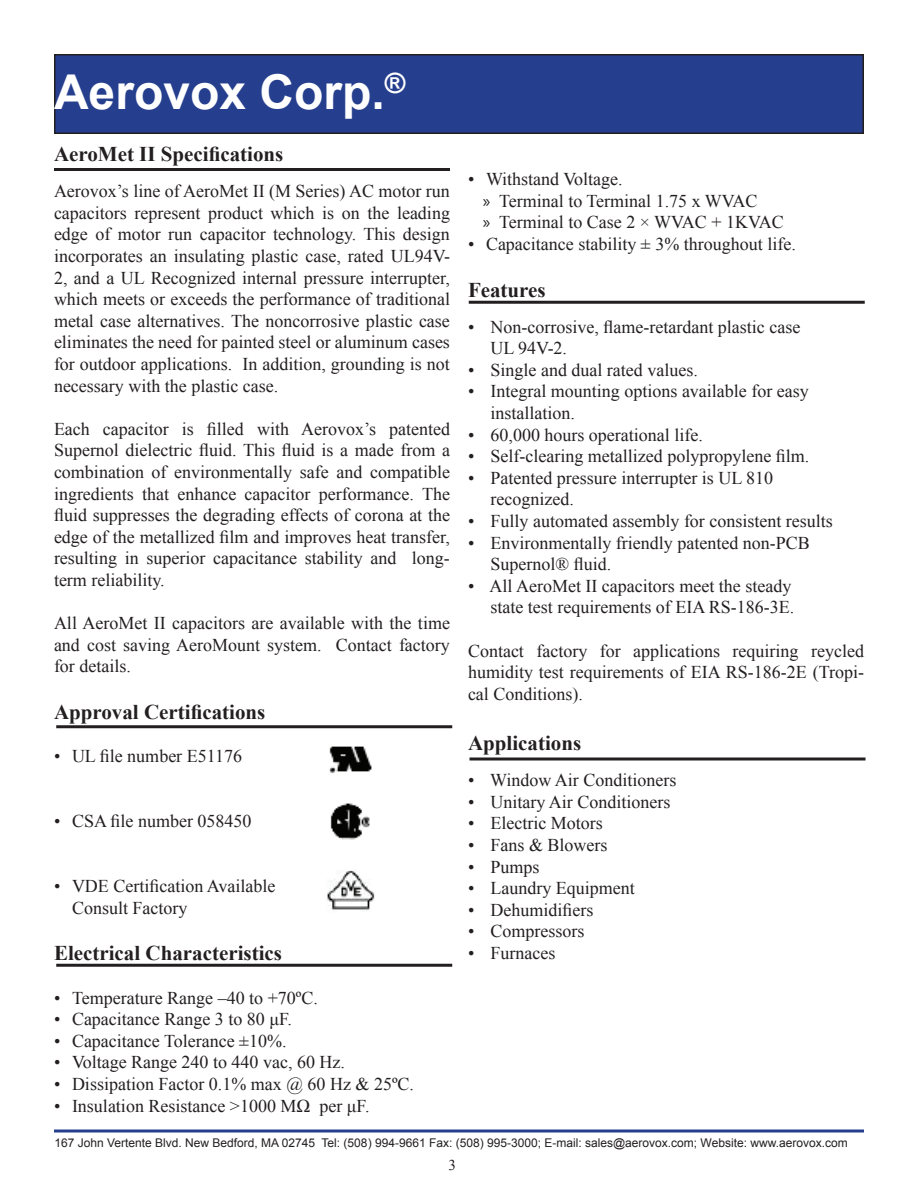
<style>
.page{position:relative;width:918px;height:1188px;background:#fff}
.page>*{position:absolute;margin:0;border:0;box-sizing:border-box;transform-origin:0 0}
.t1{font:700 48px "Arial";color:#fff}
.t2{font:700 21px "Times New Roman";color:#231f20}
.t3{font:18px/21.6px "Times New Roman";color:#231f20;text-align:justify}
.t4{font:18px/21.6px "Myriad Pro";color:#231f20}
.t5{font:12px "Arial";color:#231f20}
</style>
<div class="page">
<div style="left:55px;top:55px;width:808px;height:78px;background:#253f8e"></div>
<div style="left:54px;top:54px;width:810px;height:80px;border:2px solid #231f20"></div>
<hr style="left:54px;top:1130px;width:810px;height:2px;background:#253f8e">
<hr style="left:54px;top:168px;width:396px;height:3px;background:#231f20">
<hr style="left:56px;top:725px;width:396px;height:3px;background:#231f20">
<img style="left:329px;top:746px;width:43px;height:28px">
<img style="left:330px;top:803px;width:40px;height:37px">
<img style="left:327px;top:870px;width:48px;height:40px">
<hr style="left:469px;top:301px;width:396px;height:3px;background:#231f20">
<hr style="left:56px;top:964px;width:396px;height:3px;background:#231f20">
<hr style="left:470px;top:758px;width:396px;height:2px;background:#231f20">
<h1 class="t1" style="left:54px;top:60px;width:353px">Aerovox Corp.<sup>®</sup></h1>
<p class="t2" style="left:54px;top:140px;width:231px">AeroMet II Specifications</p>
<p class="t3" style="left:54px;top:180px;width:398px">Aerovox’s line of AeroMet II (M Series) AC motor run capacitors represent product which is on the leading edge of motor run capacitor technology. This design incorporates an insulating plastic case, rated UL94V-2, and a UL Recognized internal pressure interrupter, which meets or exceeds the performance of traditional metal case alternatives. The noncorrosive plastic case eliminates the need for painted steel or aluminum cases for outdoor applications. In addition, grounding is not necessary with the plastic case.</p>
<p class="t3" style="left:54px;top:418px;width:398px">Each capacitor is filled with Aerovox’s patented Supernol dielectric fluid. This fluid is a made from a combination of environmentally safe and compatible ingredients that enhance capacitor performance. The fluid suppresses the degrading effects of corona at the edge of the metallized film and improves heat transfer, resulting in superior capacitance stability and long&shy;term reliability.</p>
<p class="t3" style="left:54px;top:612px;width:397px">All AeroMet II capacitors are available with the time and cost saving AeroMount system. Contact factory for details.</p>
<p class="t2" style="left:54px;top:698px;width:213px">Approval Certifications</p>
<p class="t3" style="left:72px;top:745px;width:172px">UL file number E51176</p>
<p class="t3" style="left:54px;top:745px;width:8px">•</p>
<p class="t3" style="left:54px;top:810px;width:8px">•</p>
<p class="t3" style="left:72px;top:810px;width:181px">CSA file number 058450</p>
<p class="t3" style="left:72px;top:875px;width:205px">VDE Certification Available<br>Consult Factory</p>
<p class="t2" style="left:54px;top:939px;width:230px">Electrical Characteristics</p>
<p class="t3" style="left:72px;top:987px;width:344px;text-align:left">Temperature Range –40 to +70ºC.<br>Capacitance Range 3 to 80 μF.<br>Capacitance Tolerance ±10%.<br>Voltage Range 240 to 440 vac, 60 Hz.<br>Dissipation Factor 0.1% max @ 60 Hz &amp; 25ºC.<br>Insulation Resistance &gt;1000 MΩ per μF.</p>
<p class="t3" style="left:54px;top:875px;width:8px">•</p>
<p class="t3" style="left:54px;top:987px;width:8px">• • • • • •</p>
<p class="t3" style="left:486px;top:168px;width:138px">Withstand Voltage.</p>
<p class="t3" style="left:499px;top:189px;width:260px">Terminal to Terminal 1.75 x WVAC</p>
<p class="t3" style="left:499px;top:211px;width:286px">Terminal to Case 2 × WVAC + 1KVAC</p>
<p class="t3" style="left:486px;top:233px;width:311px">Capacitance stability ± 3% throughout life.</p>
<p class="t2" style="left:468px;top:275px;width:79px">Features</p>
<p class="t3" style="left:490px;top:315px;width:345px;text-align:left">Non-corrosive, flame-retardant plastic case<br>UL 94V-2.<br>Single and dual rated values.<br>Integral mounting options available for easy installation.<br>60,000 hours operational life.<br>Self-clearing metallized polypropylene film.<br>Patented pressure interrupter is UL 810 recognized.<br>Fully automated assembly for consistent results Environmentally friendly patented non-PCB Supernol® fluid.<br>All AeroMet II capacitors meet the steady<br>state test requirements of EIA RS-186-3E.</p>
<p class="t3" style="left:468px;top:639px;width:397px">Contact factory for applications requiring reycled humidity test requirements of EIA RS-186-2E (Tropi&shy;cal Conditions).</p>
<p class="t2" style="left:468px;top:729px;width:115px">Applications</p>
<p class="t3" style="left:490px;top:769px;width:188px;text-align:left">Window Air Conditioners<br>Unitary Air Conditioners<br>Electric Motors<br>Fans &amp; Blowers<br>Pumps<br>Laundry Equipment<br>Dehumidifiers<br>Compressors<br>Furnaces</p>
<p class="t3" style="left:468px;top:168px;width:8px">•</p>
<p class="t4" style="left:483px;top:189px;width:9px">» »</p>
<p class="t3" style="left:468px;top:233px;width:8px">•</p>
<p class="t3" style="left:468px;top:315px;width:8px">•</p>
<p class="t3" style="left:468px;top:359px;width:8px">• •</p>
<p class="t3" style="left:468px;top:423px;width:8px">• • •</p>
<p class="t3" style="left:468px;top:510px;width:8px">• •</p>
<p class="t3" style="left:468px;top:575px;width:8px">•</p>
<p class="t3" style="left:468px;top:769px;width:8px">• • • • • • • • •</p>
<p class="t5" style="left:54px;top:1135px;width:795px">167 John Vertente Blvd. New Bedford, MA 02745 Tel: (508) 994-9661 Fax: (508) 995-3000; E-mail: sales@aerovox.com; Website: www.aerovox.com</p>
</div>
